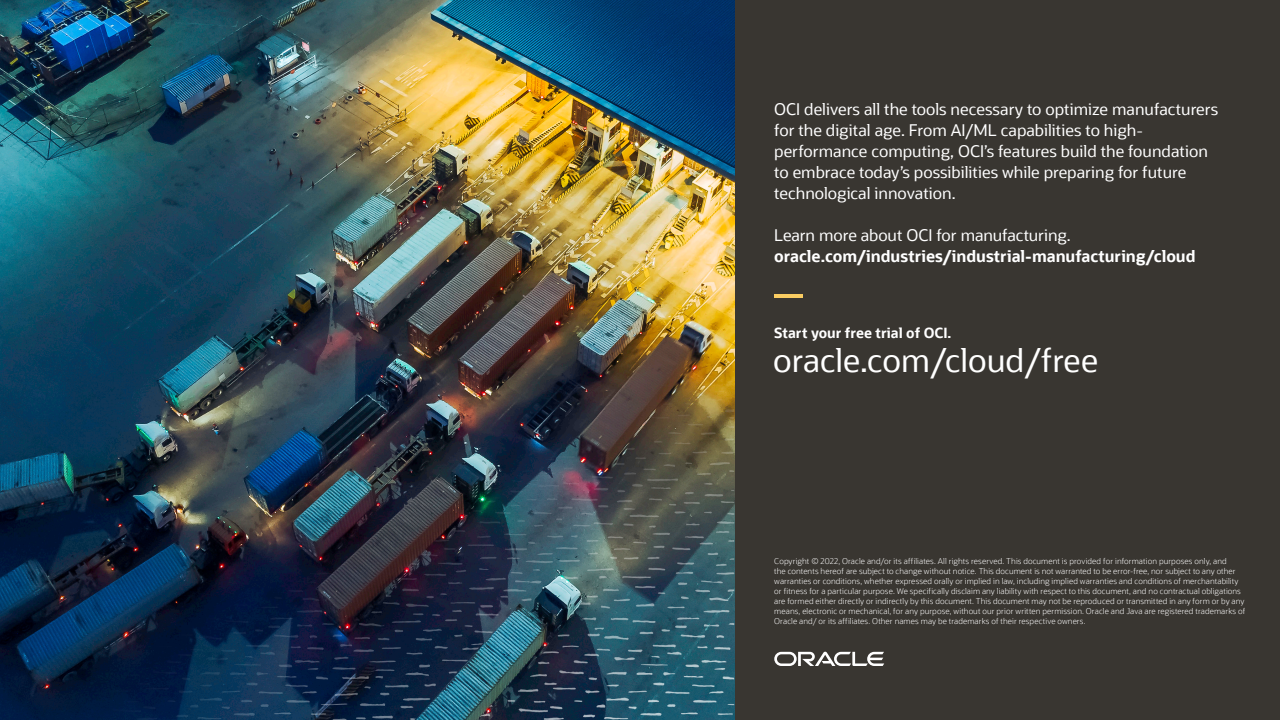
<style>
.page{position:relative;width:1280px;height:720px;background:#fff}
.page>*{position:absolute;margin:0;border:0;box-sizing:border-box;transform-origin:0 0}
.Customer_Header{font:32px "Oracle Sans";color:#fff}
.Customer_Header-2{font:16px/21px "Oracle Sans";color:#fff}
.Customer_Header-3{font:700 16px/21px "Oracle Sans";color:#fff}
.Body_Text{font:700 14px "Oracle Sans";color:#fff}
._07_Copyright_-_Slat{font:300 8px/10px "Oracle Sans";letter-spacing:.01em;color:#fff}
.s1{font-weight:400}
</style>
<div class="page">
<div style="left:734px;top:0;width:546px;height:720px;background:#393631"></div>
<svg style="left:774px;top:652px;width:110px;height:14px"></svg>
<img style="left:0;top:0;width:734px;height:720px">
<img style="left:109px;top:246px;width:625px;height:474px">
<hr style="left:774px;top:294px;width:29px;height:3px;background:#facd62">
<p class="Customer_Header-2" style="left:774px;top:99px;width:445px">OCI delivers all the tools necessary to optimize manufacturers for the digital age. From AI/ML capabilities to high&shy;performance computing, OCI’s features build the foundation to embrace today’s possibilities while preparing for future technological innovation.</p>
<p class="Customer_Header-3" style="left:774px;top:225px;width:423px"><span class="s1">Learn more about OCI for manufacturing. </span>oracle.com/industries/industrial-manufacturing/cloud</p>
<p class="Body_Text" style="left:774px;top:324px;width:179px">Start your free trial of OCI.</p>
<p class="Customer_Header" style="left:773px;top:341px;width:326px">oracle.com/cloud/free</p>
<p class="_07_Copyright_-_Slat" style="left:774px;top:556px;width:473px">Copyright © 2022, Oracle and/or its affiliates. All rights reserved. This document is provided for information purposes only, and<br>the contents hereof are subject to change without notice. This document is not warranted to be error-free, nor subject to any other warranties or conditions, whether expressed orally or implied in law, including implied warranties and conditions of merchantability or fitness for a particular purpose. We specifically disclaim any liability with respect to this document, and no contractual obligations are formed either directly or indirectly by this document. This document may not be reproduced or transmitted in any form or by any means, electronic or mechanical, for any purpose, without our prior written permission. Oracle and Java are registered trademarks of Oracle and/ or its affiliates. Other names may be trademarks of their respective owners.</p>
</div>
